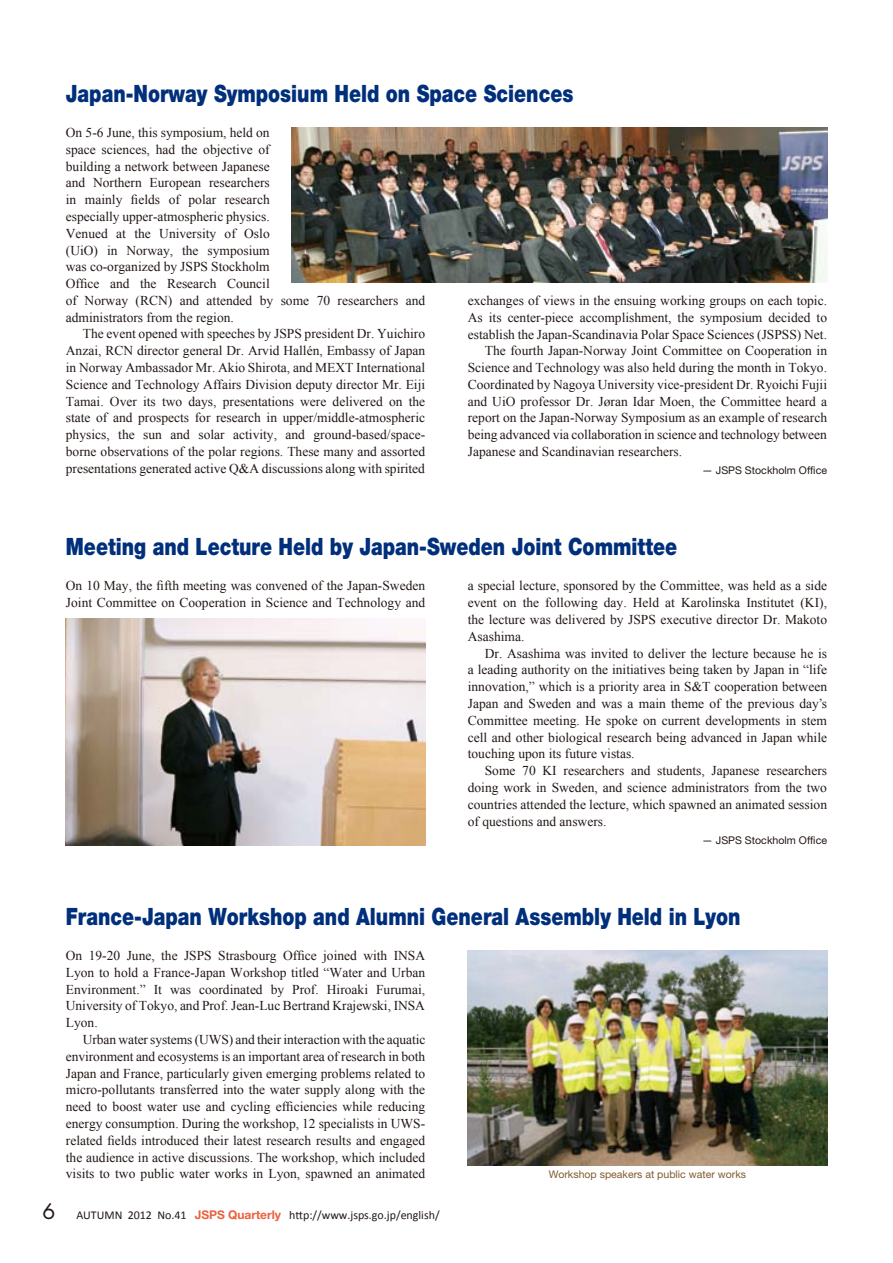
<style>
.page{position:relative;width:893px;height:1263px;background:#fff}
.page>*{position:absolute;margin:0;border:0;box-sizing:border-box;transform-origin:0 0}
.t1{font:900 23.85px "Helvetica Neue";color:#002f7b;scale:.8 1}
.t2{font:13.5px/16.8px "Times New Roman";color:#221815;text-align:justify}
.t3{font:12px "Calibri";color:#221815}
.t4{font:10.65px "Helvetica Neue";color:#221815}
.t5{font:10.5px "Helvetica Neue";color:#7f5b2e}
.s1{font-family:"Futura";font-size:21px}
.s2{font-family:"Helvetica Neue";font-weight:700;color:#eb613b}
</style>
<div class="page">
<img style="left:66px;top:619px;width:359px;height:227px">
<img style="left:291px;top:128px;width:536px;height:155px">
<img style="left:468px;top:951px;width:359px;height:215px">
<h1 class="t1" style="left:66px;top:79px;width:636px">Japan-Norway Symposium Held on Space Sciences</h1>
<p class="t2" style="left:66px;top:124px;width:361px;text-align:left">On 5-6 June, this symposium, held on<br>space sciences, had the objective of<br>building a network between Japanese<br>and Northern European researchers<br>in mainly fields of polar research<br>especially upper-atmospheric physics.<br>Venued at the University of Oslo<br>(UiO) in Norway, the symposium<br>was co-organized by JSPS Stockholm<br>Office and the Research Council<br>of Norway (RCN) and attended by some 70 researchers and administrators from the region.</p>
<p class="t2" style="left:66px;top:325px;width:361px;text-indent:17px">The event opened with speeches by JSPS president Dr. Yuichiro Anzai, RCN director general Dr. Arvid Hallén, Embassy of Japan in Norway Ambassador Mr. Akio Shirota, and MEXT International Science and Technology Affairs Division deputy director Mr. Eiji Tamai. Over its two days, presentations were delivered on the state of and prospects for research in upper/middle-atmospheric physics, the sun and solar activity, and ground-based/space&shy;borne observations of the polar regions. These many and assorted presentations generated active Q&amp;A discussions along with spirited</p>
<p class="t2" style="left:468px;top:292px;width:361px">exchanges of views in the ensuing working groups on each topic.</p>
<p class="t2" style="left:468px;top:309px;width:361px">As its center-piece accomplishment, the symposium decided to</p>
<p class="t2" style="left:468px;top:325px;width:361px">establish the Japan-Scandinavia Polar Space Sciences (JSPSS) Net.</p>
<p class="t2" style="left:485px;top:342px;width:344px">The fourth Japan-Norway Joint Committee on Cooperation in</p>
<p class="t2" style="left:468px;top:359px;width:361px">Science and Technology was also held during the month in Tokyo.</p>
<p class="t2" style="left:468px;top:376px;width:361px">Coordinated by Nagoya University vice-president Dr. Ryoichi Fujii</p>
<p class="t2" style="left:468px;top:393px;width:361px">and UiO professor Dr. Jøran Idar Moen, the Committee heard a</p>
<p class="t2" style="left:468px;top:409px;width:361px">report on the Japan-Norway Symposium as an example of research</p>
<p class="t2" style="left:468px;top:426px;width:361px">being advanced via collaboration in science and technology between</p>
<p class="t2" style="left:468px;top:443px;width:216px">Japanese and Scandinavian researchers.</p>
<p class="t4" style="left:702px;top:464px;width:126px">— JSPS Stockholm Office</p>
<h1 class="t1" style="left:66px;top:533px;width:766px">Meeting and Lecture Held by Japan-Sweden Joint Committee</h1>
<p class="t2" style="left:66px;top:577px;width:361px">On 10 May, the fifth meeting was convened of the Japan-Sweden<br>Joint Committee on Cooperation in Science and Technology and</p>
<p class="t2" style="left:468px;top:577px;width:361px">a special lecture, sponsored by the Committee, was held as a side event on the following day. Held at Karolinska Institutet (KI), the lecture was delivered by JSPS executive director Dr. Makoto Asashima.</p>
<p class="t2" style="left:468px;top:644px;width:361px;text-indent:17px">Dr. Asashima was invited to deliver the lecture because he is a leading authority on the initiatives being taken by Japan in “life innovation,” which is a priority area in S&amp;T cooperation between Japan and Sweden and was a main theme of the previous day’s Committee meeting. He spoke on current developments in stem cell and other biological research being advanced in Japan while touching upon its future vistas.</p>
<p class="t2" style="left:468px;top:762px;width:361px;text-indent:17px">Some 70 KI researchers and students, Japanese researchers doing work in Sweden, and science administrators from the two countries attended the lecture, which spawned an animated session of questions and answers.</p>
<p class="t4" style="left:702px;top:833px;width:126px">— JSPS Stockholm Office</p>
<h1 class="t1" style="left:66px;top:902px;width:845px">France-Japan Workshop and Alumni General Assembly Held in Lyon</h1>
<p class="t2" style="left:66px;top:947px;width:361px">On 19-20 June, the JSPS Strasbourg Office joined with INSA Lyon to hold a France-Japan Workshop titled “Water and Urban Environment.” It was coordinated by Prof. Hiroaki Furumai, University of Tokyo, and Prof. Jean-Luc Bertrand Krajewski, INSA Lyon.</p>
<p class="t2" style="left:66px;top:1031px;width:361px;text-indent:17px">Urban water systems (UWS) and their interaction with the aquatic environment and ecosystems is an important area of research in both Japan and France, particularly given emerging problems related to micro-pollutants transferred into the water supply along with the need to boost water use and cycling efficiencies while reducing energy consumption. During the workshop, 12 specialists in UWS&shy;related fields introduced their latest research results and engaged the audience in active discussions. The workshop, which included visits to two public water works in Lyon, spawned an animated</p>
<p class="t5" style="left:549px;top:1168px;width:199px">Workshop speakers at public water works</p>
<p class="t3" style="left:42px;top:1207px;width:399px"><span class="s1">6</span> AUTUMN 2012 No.41 <span class="s2">JSPS Quarterly</span> http://www.jsps.go.jp/english/</p>
</div>
